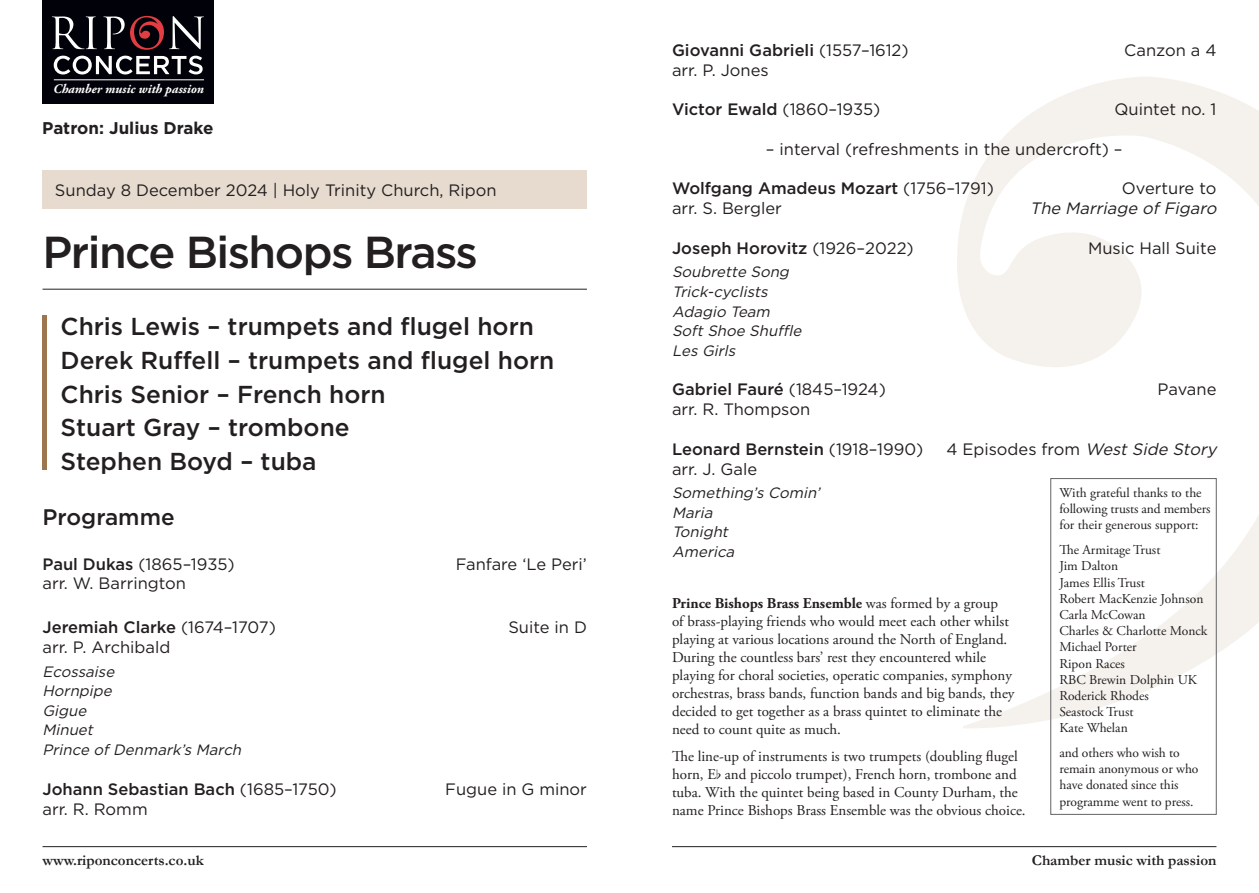
<style>
.page{position:relative;width:1259px;height:893px;background:#fff}
.page>*{position:absolute;margin:0;border:0;box-sizing:border-box;transform-origin:0 0}
.t1{font:500 44.7px "Gotham";letter-spacing:-.035em;color:#231f20}
.t2{font:500 24.45px/33.6px "Gotham";color:#231f20}
.t3{font:500 22.5px "Gotham";color:#231f20}
.t4{font:700 16.95px "Gotham";color:#231f20}
.t5{font:16.5px "Gotham";color:#231f20}
.t6{font:500 16.5px "Gotham";color:#231f20}
.t7{font:italic 16.5px "Gotham";color:#231f20}
.t8{font:15px/18px "Adobe Garamond Pro";color:#231f20}
.t9{font:italic 15px/19.5px "Gotham";color:#231f20}
.t10{font:700 15px "Garamond";color:#231f20}
.t11{font:13.5px/16.2px "Adobe Garamond Pro";color:#231f20}
.t12{font:italic 700 13.05px "Adobe Garamond Pro";color:#fff}
.s1{font-weight:500}
.s2{font-weight:400}
.s3{font-style:italic}
.s4{font-weight:700}
.s5{font-family:"Opus Text"}
</style>
<div class="page">
<div style="left:42px;top:0;width:172px;height:103px;background:#010209"></div>
<svg style="left:52px;top:16px;width:45px;height:33px"></svg>
<svg style="left:103px;top:16px;width:101px;height:34px"></svg>
<svg style="left:54px;top:56px;width:149px;height:18px"></svg>
<hr style="left:54px;top:79px;width:150px;height:1px;background:#fff">
<hr style="left:672px;top:846px;width:544px;height:1px;background:#231f20">
<hr style="left:43px;top:846px;width:544px;height:1px;background:#231f20">
<div style="left:42px;top:170px;width:544px;height:39px;background:#e6dbce"></div>
<hr style="left:43px;top:289px;width:544px;height:1px;background:#231f20">
<svg style="left:957px;top:77px;width:302px;height:652px"></svg>
<hr style="left:43px;top:316px;width:4px;height:154px;background:#9d754f">
<div style="left:1050px;top:478px;width:166px;height:336px;border:1px solid #636366"></div>
<p class="t12" style="left:53px;top:82px;width:152px">Chamber music with passion</p>
<p class="t4" style="left:42px;top:117px;width:173px">Patron: Julius Drake</p>
<p class="t5" style="left:55px;top:180px;width:443px">Sunday 8 December 2024 | Holy Trinity Church, Ripon</p>
<h1 class="t1" style="left:43px;top:222px;width:437px">Prince Bishops Brass</h1>
<h2 class="t2" style="left:61px;top:310px;width:495px">Chris Lewis – trumpets and flugel horn<br>Derek Ruffell – trumpets and flugel horn<br>Chris Senior – French horn<br>Stuart Gray – trombone<br>Stephen Boyd – tuba</h2>
<h3 class="t3" style="left:43px;top:502px;width:134px">Programme</h3>
<p class="t5" style="left:43px;top:553px;width:194px"><span class="s1">Paul Dukas</span> (1865–1935)</p>
<p class="t5" style="left:456px;top:553px;width:133px">Fanfare ‘Le Peri’</p>
<p class="t5" style="left:43px;top:573px;width:145px">arr. W. Barrington</p>
<p class="t6" style="left:43px;top:617px;width:235px">Jeremiah Clarke <span class="s2">(1674–1707)</span></p>
<p class="t5" style="left:508px;top:617px;width:80px">Suite in D</p>
<p class="t5" style="left:43px;top:637px;width:129px">arr. P. Archibald</p>
<p class="t9" style="left:43px;top:661px;width:204px">Ecossaise<br>Hornpipe<br>Gigue<br>Minuet<br>Prince ofDenmark’s March</p>
<p class="t6" style="left:43px;top:778px;width:296px">Johann Sebastian Bach <span class="s2">(1685–1750)</span></p>
<p class="t5" style="left:445px;top:778px;width:143px">Fugue in G minor</p>
<p class="t5" style="left:43px;top:798px;width:107px">arr. R. Romm</p>
<p class="t6" style="left:672px;top:39px;width:238px">Giovanni Gabrieli <span class="s2">(1557–1612)</span></p>
<p class="t5" style="left:1124px;top:39px;width:94px">Canzon a 4</p>
<p class="t5" style="left:672px;top:59px;width:98px">arr. P. Jones</p>
<p class="t6" style="left:672px;top:98px;width:210px">Victor Ewald <span class="s2">(1860–1935)</span></p>
<p class="t5" style="left:1114px;top:99px;width:103px">Quintet no. 1</p>
<p class="t5" style="left:766px;top:138px;width:358px">– interval (refreshments in the undercroft) –</p>
<p class="t6" style="left:672px;top:178px;width:323px">Wolfgang Amadeus Mozart <span class="s2">(1756–1791)</span></p>
<p class="t5" style="left:1121px;top:178px;width:96px">Overture to</p>
<p class="t5" style="left:672px;top:198px;width:111px">arr. S. Bergler</p>
<p class="t7" style="left:1030px;top:198px;width:192px">The Marriage ofFigaro</p>
<p class="t6" style="left:672px;top:237px;width:243px">Joseph Horovitz <span class="s2">(1926–2022)</span></p>
<p class="t5" style="left:1088px;top:237px;width:130px">Music Hall Suite</p>
<p class="t9" style="left:672px;top:262px;width:135px">Soubrette Song<br>Trick-cyclists<br>Adagio Team<br>SoftShoe Shuffle<br>Les Girls</p>
<p class="t6" style="left:672px;top:379px;width:215px">Gabriel Fauré <span class="s2">(1845–1924)</span></p>
<p class="t5" style="left:1157px;top:379px;width:60px">Pavane</p>
<p class="t5" style="left:672px;top:399px;width:140px">arr. R. Thompson</p>
<p class="t6" style="left:672px;top:438px;width:253px">Leonard Bernstein <span class="s2">(1918–1990)</span></p>
<p class="t5" style="left:946px;top:438px;width:276px">4 Episodes from <span class="s3">WestSide Story</span></p>
<p class="t5" style="left:672px;top:458px;width:87px">arr. J. Gale</p>
<p class="t9" style="left:672px;top:483px;width:153px">Something’s Comin’<br>Maria<br>Tonight<br>America</p>
<p class="t11" style="left:1059px;top:485px;width:152px">With grateful thanks to the following trusts and members for their generous support:</p>
<p class="t11" style="left:1059px;top:542px;width:149px">The Armitage Trust<br>Jim Dalton<br>James Ellis Trust<br>Robert MacKenzie Johnson<br>Carla McCowan<br>Charles &amp; Charlotte Monck<br>Michael Porter<br>Ripon Races<br>RBC Brewin Dolphin UK<br>Roderick Rhodes<br>Seastock Trust<br>Kate Whelan</p>
<p class="t11" style="left:1059px;top:745px;width:140px">and others who wish to remain anonymous or who have donated since this programme went to press.</p>
<p class="t8" style="left:672px;top:595px;width:344px"><span class="s4">Prince Bishops Brass Ensemble</span> was formed by a group<br>of brass-playing friends who would meet each other whilst playing at various locations around the North of England.<br>During the countless bars’ rest they encountered while playing for choral societies, operatic companies, symphony orchestras, brass bands, function bands and big bands, they decided to get together as a brass quintet to eliminate the need to count quite as much.</p>
<p class="t8" style="left:672px;top:747px;width:355px">The line-up of instruments is two trumpets (doubling flugel horn, E<span class="s5">b</span> and piccolo trumpet), French horn, trombone and tuba. With the quintet being based in County Durham, the name Prince Bishops Brass Ensemble was the obvious choice.</p>
<p class="t10" style="left:43px;top:851px;width:163px">www.riponconcerts.co.uk</p>
<p class="t10" style="left:1032px;top:851px;width:186px">Chamber music with passion</p>
</div>
